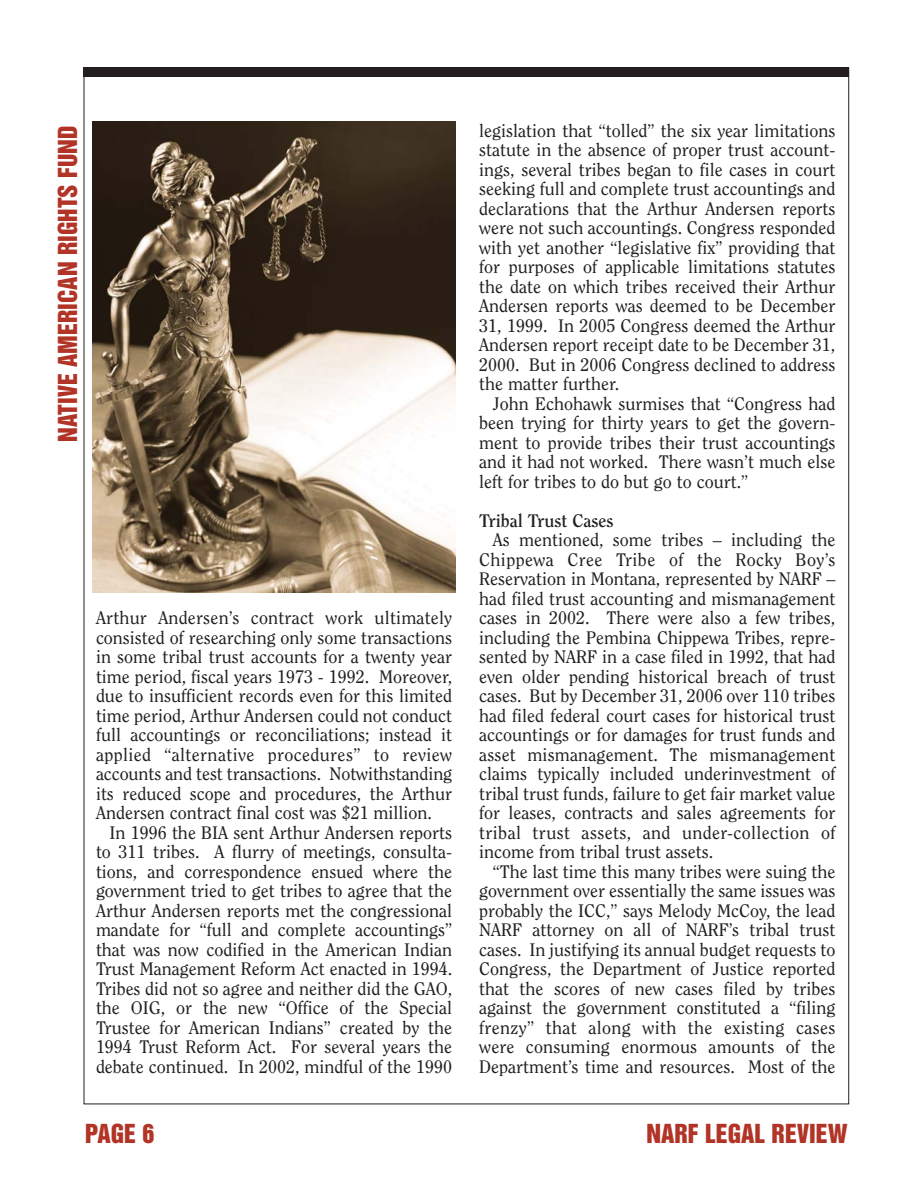
<style>
.page{position:relative;width:918px;height:1188px;background:#fff}
.page>*{position:absolute;margin:0;border:0;box-sizing:border-box;transform-origin:0 0}
.t1{font:24px "Helvetica Inserat";color:#b23427}
.t2{font:18px/19.5px "Clearface";color:#231f20;text-align:justify}
.t3{font:700 18px "Clearface";color:#231f20}
</style>
<div class="page">
<div style="left:84px;top:68px;width:765px;height:9px;background:#231f20"></div>
<img style="left:93px;top:122px;width:362px;height:471px">
<h1 class="t1" style="left:58px;top:442px;width:318px;rotate:-90deg">NATIVE AMERICAN RIGHTS FUND</h1>
<p class="t2" style="left:96px;top:610px;width:358px">Arthur Andersen’s contract work ultimately consisted of researching only some transactions in some tribal trust accounts for a twenty year time period, fiscal years 1973 - 1992. Moreover, due to insufficient records even for this limited time period, Arthur Andersen could not conduct full accountings or reconciliations; instead it applied “alternative procedures” to review accounts and test transactions. Notwithstanding its reduced scope and procedures, the Arthur Andersen contract final cost was $21 million.</p>
<p class="t2" style="left:96px;top:824px;width:358px;text-indent:14px">In 1996 the BIA sent Arthur Andersen reports to 311 tribes. A flurry of meetings, consulta&shy;tions, and correspondence ensued where the government tried to get tribes to agree that the Arthur Andersen reports met the congressional mandate for “full and complete accountings” that was now codified in the American Indian Trust Management Reform Act enacted in 1994.<br>Tribes did not so agree and neither did the GAO, the OIG, or the new “Office of the Special Trustee for American Indians” created by the 1994 Trust Reform Act. For several years the debate continued. In 2002, mindful of the 1990</p>
<p class="t2" style="left:479px;top:122px;width:358px">legislation that “tolled” the six year limitations statute in the absence of proper trust account&shy;ings, several tribes began to file cases in court seeking full and complete trust accountings and declarations that the Arthur Andersen reports were not such accountings. Congress responded with yet another “legislative fix” providing that for purposes of applicable limitations statutes the date on which tribes received their Arthur Andersen reports was deemed to be December 31, 1999. In 2005 Congress deemed the Arthur Andersen report receipt date to be December 31, 2000. But in 2006 Congress declined to address the matter further.</p>
<p class="t2" style="left:479px;top:395px;width:358px;text-indent:14px">John Echohawk surmises that “Congress had been trying for thirty years to get the govern&shy;ment to provide tribes their trust accountings and it had not worked. There wasn’t much else left for tribes to do but go to court.”</p>
<p class="t3" style="left:479px;top:513px;width:136px">Tribal Trust Cases</p>
<p class="t2" style="left:479px;top:531px;width:358px;text-indent:14px">As mentioned, some tribes – including the Chippewa Cree Tribe of the Rocky Boy’s Reservation in Montana, represented by NARF – had filed trust accounting and mismanagement cases in 2002. There were also a few tribes, including the Pembina Chippewa Tribes, repre&shy;sented by NARF in a case filed in 1992, that had even older pending historical breach of trust cases. But by December 31, 2006 over 110 tribes had filed federal court cases for historical trust accountings or for damages for trust funds and asset mismanagement. The mismanagement claims typically included underinvestment of tribal trust funds, failure to get fair market value for leases, contracts and sales agreements for tribal trust assets, and under-collection of income from tribal trust assets.</p>
<p class="t2" style="left:479px;top:863px;width:358px;text-indent:14px">“The last time this many tribes were suing the government over essentially the same issues was probably the ICC,” says Melody McCoy, the lead NARF attorney on all of NARF’s tribal trust cases. In justifying its annual budget requests to Congress, the Department of Justice reported that the scores of new cases filed by tribes against the government constituted a “filing frenzy” that along with the existing cases were consuming enormous amounts of the Department’s time and resources. Most of the</p>
<h1 class="t1" style="left:85px;top:1124px;width:71px">PAGE 6</h1>
<h1 class="t1" style="left:647px;top:1124px;width:203px">NARF LEGAL REVIEW</h1>
</div>
